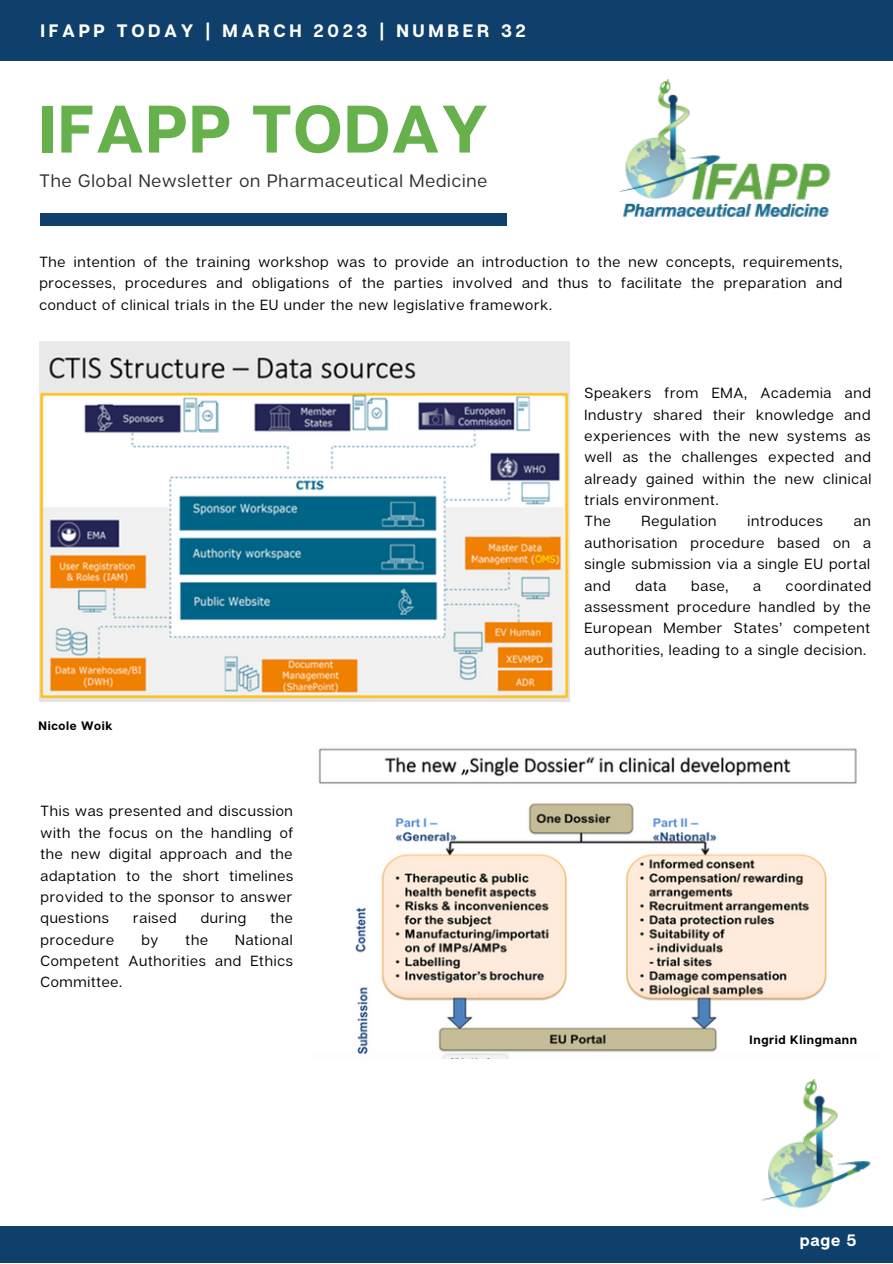
<style>
.page{position:relative;width:893px;height:1264px;background:#fff}
.page>*{position:absolute;margin:0;border:0;box-sizing:border-box;transform-origin:0 0}
.t1{font:700 66.9px "Articulat CF";letter-spacing:.02em;color:#66b14c}
.t2{font:18px "Articulat CF";letter-spacing:.05em;color:#2f2f2f}
.t3{font:700 18px "Articulat CF";letter-spacing:.2em;color:#fff}
.t4{font:700 16.5px "Articulat CF";color:#fff}
.t5{font:14.7px/21.3px "Articulat CF";letter-spacing:.05em;color:#000;text-align:justify}
.t6{font:700 12.15px "Articulat CF";letter-spacing:.05em;color:#000}
</style>
<div class="page">
<div style="left:0;top:0;width:892px;height:61px;background:#0f406b"></div>
<div style="left:40px;top:213px;width:467px;height:12px;background:#0f406b"></div>
<div style="left:0;top:1226px;width:892px;height:36px;background:#0f406b"></div>
<img style="left:761px;top:1079px;width:110px;height:129px">
<img style="left:619px;top:80px;width:212px;height:137px">
<img style="left:39px;top:341px;width:530px;height:360px">
<img style="left:318px;top:748px;width:539px;height:310px">
<p class="t3" style="left:40px;top:19px;width:487px">IFAPP TODAY | MARCH 2023 | NUMBER 32</p>
<h1 class="t1" style="left:39px;top:87px;width:450px">IFAPP TODAY</h1>
<p class="t2" style="left:39px;top:169px;width:449px">The Global Newsletter on Pharmaceutical Medicine</p>
<p class="t5" style="left:39px;top:251px;width:804px">The intention of the training workshop was to provide an introduction to the new concepts, requirements, processes, procedures and obligations of the parties involved and thus to facilitate the preparation and conduct of clinical trials in the EU under the new legislative framework.</p>
<p class="t6" style="left:39px;top:718px;width:75px">Nicole Woik</p>
<p class="t5" style="left:40px;top:800px;width:254px">This was presented and discussion with the focus on the handling of the new digital approach and the adaptation to the short timelines provided to the sponsor to answer questions</p>
<p class="t5" style="left:133px;top:907px;width:45px">raised</p>
<p class="t5" style="left:201px;top:907px;width:47px">during</p>
<p class="t5" style="left:270px;top:907px;width:24px">the</p>
<p class="t5" style="left:40px;top:928px;width:254px;text-indent:195px">National Competent Authorities and Ethics Committee.</p>
<p class="t5" style="left:40px;top:928px;width:75px">procedure</p>
<p class="t5" style="left:141px;top:928px;width:19px">by</p>
<p class="t5" style="left:186px;top:928px;width:24px">the</p>
<p class="t5" style="left:584px;top:382px;width:288px;text-align:left">Speakers from EMA, Academia and<br>Industry shared their knowledge and experiences with the new systems as well as the challenges expected and already gained within the new clinical trials environment.<br>The</p>
<p class="t5" style="left:641px;top:510px;width:76px">Regulation</p>
<p class="t5" style="left:747px;top:510px;width:77px">introduces</p>
<p class="t5" style="left:584px;top:510px;width:288px;text-indent:269px">an authorisation procedure based on a single submission via a single EU portal and</p>
<p class="t5" style="left:584px;top:574px;width:288px;text-indent:201px">coordinated assessment procedure handled by the European Member States’ competent authorities, leading to a single decision.</p>
<p class="t5" style="left:635px;top:574px;width:33px">data</p>
<p class="t5" style="left:691px;top:574px;width:39px">base,</p>
<p class="t5" style="left:753px;top:574px;width:9px">a</p>
<p class="t6" style="left:749px;top:1032px;width:109px">Ingrid Klingmann</p>
<p class="t4" style="left:799px;top:1229px;width:58px">page 5</p>
</div>
